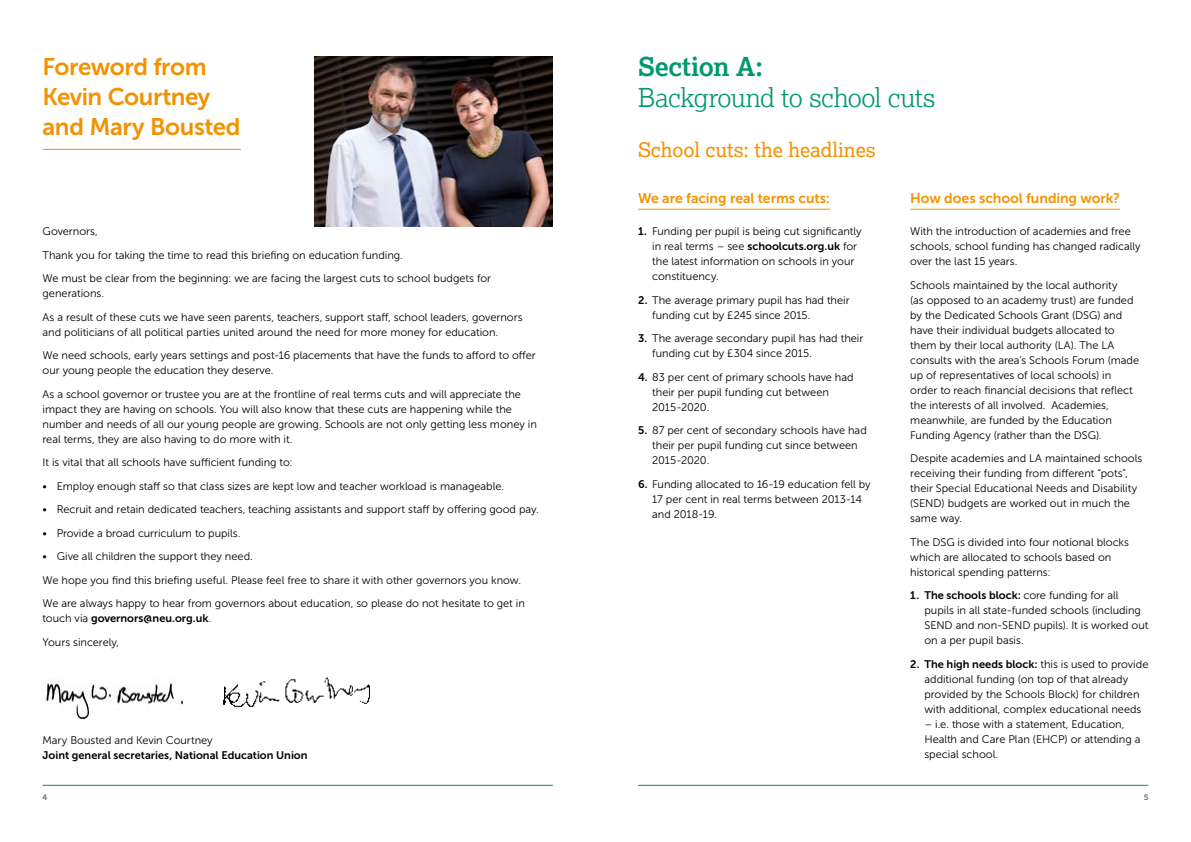
<style>
.page{position:relative;width:1191px;height:842px;background:#fff}
.page>*{position:absolute;margin:0;border:0;box-sizing:border-box;transform-origin:0 0}
.t1{font:300 26px "Lexia";letter-spacing:-.02em;color:#009870}
.t2{font:700 26px "Lexia";letter-spacing:-.005em;color:#009870}
.t3{font:24px/30px "Museo Sans 700";letter-spacing:-.015em;color:#f39200}
.t4{font:20px "Lexia";color:#f39200}
.t5{font:14px "Museo Sans 700";letter-spacing:-.005em;color:#f39200}
.t6{font:11px/15px "Museo Sans 300";color:#000}
.t7{font:11px "Museo Sans 700";color:#000}
.t8{font:8px "Museo 700";color:#706f6f}
.s1{font-family:"Museo Sans 300"}
.s2{font-family:"Museo Sans 700"}
</style>
<div class="page">
<hr style="left:43px;top:785px;width:510px;height:1px;background:#009870">
<hr style="left:638px;top:785px;width:510px;height:1px;background:#009870">
<hr style="left:43px;top:149px;width:198px;height:1px;background:#f39200">
<img style="left:315px;top:57px;width:238px;height:170px">
<hr style="left:638px;top:209px;width:192px;height:1px;background:#f39200">
<hr style="left:910px;top:209px;width:209px;height:1px;background:#f39200">
<img style="left:46px;top:678px;width:137px;height:42px">
<img style="left:223px;top:677px;width:147px;height:30px">
<h2 class="t3" style="left:43px;top:51px;width:199px">Foreword from<br>Kevin Courtney and Mary Bousted</h2>
<p class="t6" style="left:43px;top:220px;width:450px;line-height:23.5px">Governors,<br>Thank you for taking the time to read this briefing on education funding.<br>We must be clear from the beginning: we are facing the largest cuts to school budgets for</p>
<p class="t6" style="left:43px;top:282px;width:481px;line-height:23.5px">generations.<br>As a result of these cuts we have seen parents, teachers, support staff, school leaders, governors</p>
<p class="t6" style="left:43px;top:320px;width:495px;line-height:23.5px">and politicians of all political parties united around the need for more money for education.<br>We need schools, early years settings and post-16 placements that have the funds to afford to offer</p>
<p class="t6" style="left:43px;top:359px;width:480px;line-height:23.5px">our young people the education they deserve.<br>As a school governor or trustee you are at the frontline of real terms cuts and will appreciate the</p>
<p class="t6" style="left:43px;top:401px;width:496px">impact they are having on schools. You will also know that these cuts are happening while the number and needs of all our young people are growing. Schools are not only getting less money in real terms, they are also having to do more with it.</p>
<p class="t6" style="left:43px;top:455px;width:252px">It is vital that all schools have sufficient funding to:</p>
<p class="t6" style="left:43px;top:478px;width:463px">• Employ enough staff so that class sizes are kept low and teacher workload is manageable.</p>
<p class="t6" style="left:43px;top:502px;width:498px">• Recruit and retain dedicated teachers, teaching assistants and support staff by offering good pay.</p>
<p class="t6" style="left:43px;top:525px;width:200px">• Provide a broad curriculum to pupils.</p>
<p class="t6" style="left:43px;top:545px;width:484px;line-height:23.5px">• Give all children the support they need.<br>We hope you find this briefing useful. Please feel free to share it with other governors you know.<br>We are always happy to hear from governors about education, so please do not hesitate to get in</p>
<p class="t7" style="left:43px;top:612px;width:170px"><span class="s1">touch via</span> governors@neu.org.uk<span class="s1">.</span></p>
<p class="t6" style="left:43px;top:634px;width:78px">Yours sincerely,</p>
<p class="t6" style="left:43px;top:733px;width:172px">Mary Bousted and Kevin Courtney</p>
<p class="t7" style="left:43px;top:749px;width:266px">Joint general secretaries, National Education Union</p>
<h1 class="t2" style="left:638px;top:51px;width:127px">Section A:</h1>
<h1 class="t1" style="left:638px;top:82px;width:299px">Background to school cuts</h1>
<h3 class="t4" style="left:638px;top:137px;width:239px">School cuts: the headlines</h3>
<p class="t5" style="left:638px;top:191px;width:193px">We are facing real terms cuts:</p>
<p class="t6" style="left:652px;top:224px;width:211px;text-indent:-14px"><span class="s2">1.</span> Funding per pupil is being cut significantly in real terms – see <span class="s2">schoolcuts.org.uk</span> for the latest information on schools in your constituency.</p>
<p class="t6" style="left:652px;top:293px;width:199px;text-indent:-14px"><span class="s2">2.</span> The average primary pupil has had their funding cut by £245 since 2015.</p>
<p class="t6" style="left:652px;top:331px;width:213px;text-indent:-14px"><span class="s2">3.</span> The average secondary pupil has had their funding cut by £304 since 2015.</p>
<p class="t6" style="left:652px;top:370px;width:203px;text-indent:-14px"><span class="s2">4.</span> 83 per cent of primary schools have had their per pupil funding cut between<br>2015-2020.</p>
<p class="t6" style="left:652px;top:423px;width:216px;text-indent:-14px"><span class="s2">5.</span> 87 per cent of secondary schools have had their per pupil funding cut since between<br>2015-2020.</p>
<p class="t6" style="left:652px;top:477px;width:220px;text-indent:-14px"><span class="s2">6.</span> Funding allocated to 16-19 education fell by<br>17 per cent in real terms between 2013-14 and 2018-19.</p>
<p class="t5" style="left:910px;top:191px;width:211px">How does school funding work?</p>
<p class="t6" style="left:910px;top:224px;width:232px">With the introduction of academies and free schools, school funding has changed radically over the last 15 years.</p>
<p class="t6" style="left:910px;top:278px;width:230px">Schools maintained by the local authority<br>(as opposed to an academy trust) are funded by the Dedicated Schools Grant (DSG) and have their individual budgets allocated to them by their local authority (LA). The LA consults with the area’s Schools Forum (made up of representatives of local schools) in order to reach financial decisions that reflect the interests of all involved. Academies, meanwhile, are funded by the Education Funding Agency (rather than the DSG).</p>
<p class="t6" style="left:910px;top:451px;width:234px">Despite academies and LA maintained schools receiving their funding from different “pots”, their Special Educational Needs and Disability (SEND) budgets are worked out in much the same way.</p>
<p class="t6" style="left:910px;top:535px;width:220px">The DSG is divided into four notional blocks which are allocated to schools based on historical spending patterns:</p>
<p class="t7" style="left:910px;top:589px;width:210px">1. The schools block: <span class="s1">core funding for all</span></p>
<p class="t6" style="left:924px;top:603px;width:225px">pupils in all state-funded schools (including<br>SEND and non-SEND pupils). It is worked out on a per pupil basis.</p>
<p class="t7" style="left:910px;top:658px;width:240px">2. The high needs block: <span class="s1">this is used to provide</span></p>
<p class="t6" style="left:924px;top:672px;width:219px">additional funding (on top of that already provided by the Schools Block) for children with additional, complex educational needs</p>
<p class="t6" style="left:924px;top:717px;width:217px">– i.e. those with a statement, Education,<br>Health and Care Plan (EHCP) or attending a special school.</p>
<p class="t8" style="left:43px;top:792px;width:6px">4</p>
<p class="t8" style="left:1143px;top:792px;width:6px">5</p>
</div>
